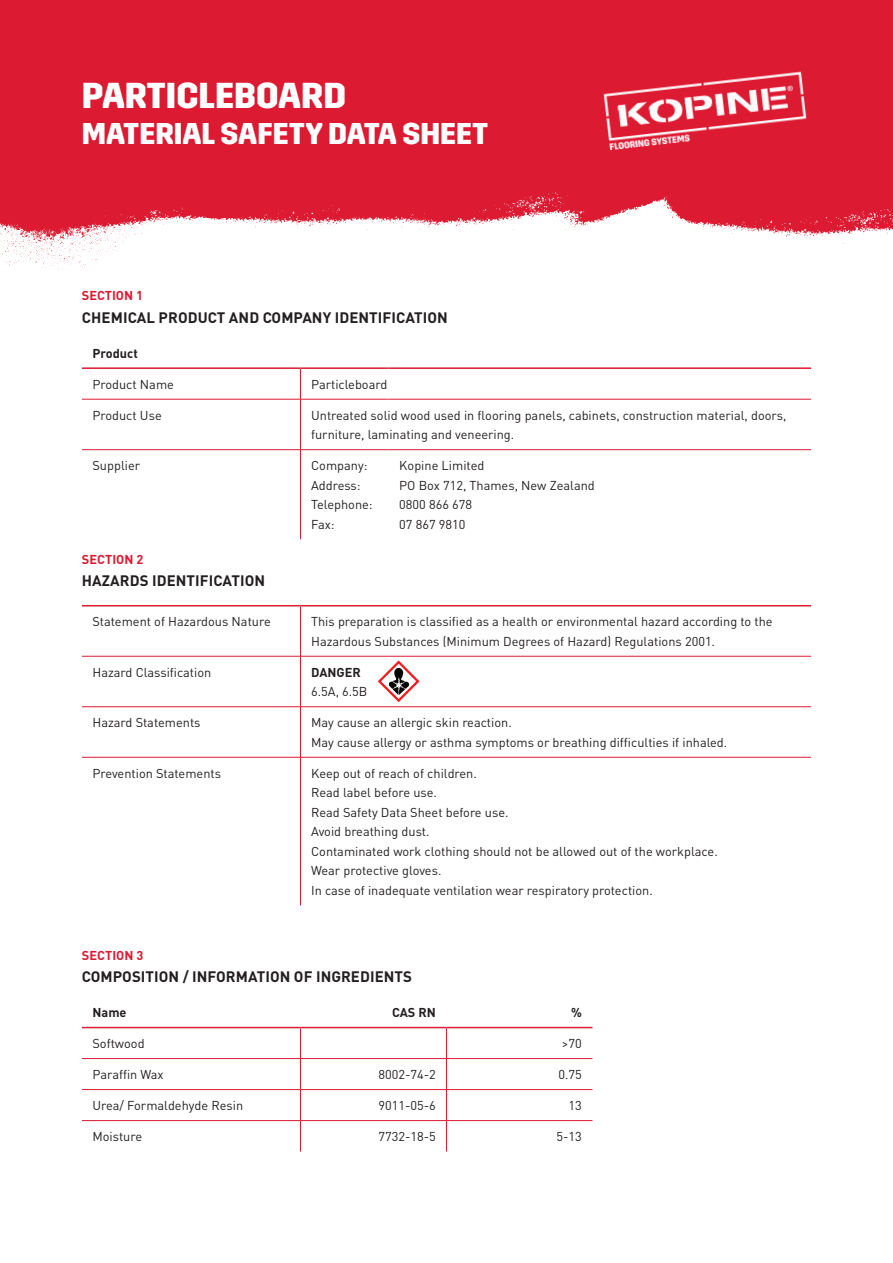
<style>
.page{position:relative;width:893px;height:1263px;background:#fff}
.page>*{position:absolute;margin:0;border:0;box-sizing:border-box;transform-origin:0 0}
.t1{font:700 36px "Trim";color:#fff}
.t2{font:700 30px "Trim";color:#fff}
.t3{font:700 15px "DIN Pro";letter-spacing:.005em;color:#231f20}
.t4{font:12.75px/19.5px "DIN Pro";color:#231f20}
.t5{font:700 12.75px "DIN Pro";letter-spacing:.005em;color:#dc1a32}
.t6{font:700 12.75px "DIN Pro";color:#231f20}
</style>
<div class="page">
<img style="left:0;top:0;width:893px;height:270px">
<hr style="left:82px;top:367px;width:218px;height:2px;background:#dc1a32">
<hr style="left:300px;top:367px;width:89px;height:2px;background:#dc1a32">
<hr style="left:389px;top:367px;width:422px;height:2px;background:#dc1a32">
<hr style="left:300px;top:369px;width:1px;height:30px;background:#dc1a32">
<hr style="left:300px;top:399px;width:1px;height:50px;background:#dc1a32">
<hr style="left:300px;top:450px;width:1px;height:89px;background:#dc1a32">
<hr style="left:82px;top:399px;width:218px;height:1px;background:#dc1a32">
<hr style="left:300px;top:399px;width:89px;height:1px;background:#dc1a32">
<hr style="left:389px;top:399px;width:422px;height:1px;background:#dc1a32">
<hr style="left:82px;top:449px;width:218px;height:1px;background:#dc1a32">
<hr style="left:300px;top:449px;width:89px;height:1px;background:#dc1a32">
<hr style="left:389px;top:449px;width:422px;height:1px;background:#dc1a32">
<hr style="left:82px;top:757px;width:218px;height:1px;background:#dc1a32">
<hr style="left:300px;top:757px;width:511px;height:1px;background:#dc1a32">
<hr style="left:82px;top:605px;width:218px;height:1px;background:#dc1a32">
<hr style="left:300px;top:605px;width:511px;height:1px;background:#dc1a32">
<hr style="left:300px;top:606px;width:1px;height:50px;background:#dc1a32">
<hr style="left:300px;top:656px;width:1px;height:50px;background:#dc1a32">
<hr style="left:300px;top:707px;width:1px;height:50px;background:#dc1a32">
<hr style="left:300px;top:757px;width:1px;height:148px;background:#dc1a32">
<hr style="left:82px;top:656px;width:218px;height:1px;background:#dc1a32">
<hr style="left:300px;top:656px;width:511px;height:1px;background:#dc1a32">
<hr style="left:82px;top:706px;width:218px;height:1px;background:#dc1a32">
<hr style="left:300px;top:706px;width:511px;height:1px;background:#dc1a32">
<hr style="left:300px;top:1028px;width:1px;height:30px;background:#dc1a32">
<hr style="left:446px;top:1028px;width:1px;height:30px;background:#dc1a32">
<hr style="left:82px;top:1058px;width:218px;height:1px;background:#dc1a32">
<hr style="left:300px;top:1058px;width:146px;height:1px;background:#dc1a32">
<hr style="left:300px;top:1059px;width:1px;height:30px;background:#dc1a32">
<hr style="left:446px;top:1058px;width:146px;height:1px;background:#dc1a32">
<hr style="left:446px;top:1059px;width:1px;height:30px;background:#dc1a32">
<hr style="left:82px;top:1089px;width:218px;height:1px;background:#dc1a32">
<hr style="left:300px;top:1089px;width:146px;height:1px;background:#dc1a32">
<hr style="left:300px;top:1090px;width:1px;height:30px;background:#dc1a32">
<hr style="left:446px;top:1089px;width:146px;height:1px;background:#dc1a32">
<hr style="left:446px;top:1090px;width:1px;height:30px;background:#dc1a32">
<hr style="left:82px;top:1120px;width:218px;height:1px;background:#dc1a32">
<hr style="left:300px;top:1120px;width:146px;height:1px;background:#dc1a32">
<hr style="left:300px;top:1121px;width:1px;height:30px;background:#dc1a32">
<hr style="left:446px;top:1120px;width:146px;height:1px;background:#dc1a32">
<hr style="left:446px;top:1121px;width:1px;height:30px;background:#dc1a32">
<hr style="left:82px;top:1027px;width:218px;height:1px;background:#dc1a32">
<hr style="left:300px;top:1027px;width:146px;height:1px;background:#dc1a32">
<hr style="left:446px;top:1027px;width:146px;height:1px;background:#dc1a32">
<img style="left:601px;top:69px;width:210px;height:87px">
<svg style="left:378px;top:660px;width:42px;height:42px"></svg>
<h1 class="t1" style="left:82px;top:74px;width:266px">PARTICLEBOARD</h1>
<h2 class="t2" style="left:82px;top:116px;width:408px">MATERIAL SAFETY DATA SHEET</h2>
<p class="t5" style="left:82px;top:287px;width:63px">SECTION 1</p>
<p class="t3" style="left:82px;top:307px;width:367px">CHEMICAL PRODUCT AND COMPANY IDENTIFICATION</p>
<p class="t6" style="left:92px;top:344px;width:47px">Product</p>
<p class="t4" style="left:92px;top:374px;width:83px">Product Name</p>
<p class="t4" style="left:311px;top:374px;width:78px">Particleboard</p>
<p class="t4" style="left:92px;top:405px;width:71px">Product Use</p>
<p class="t4" style="left:311px;top:405px;width:477px">Untreated solid wood used in flooring panels, cabinets, construction material, doors, furniture, laminating and veneering.</p>
<p class="t4" style="left:92px;top:455px;width:49px">Supplier</p>
<p class="t4" style="left:311px;top:455px;width:63px">Company:<br>Address:<br>Telephone:<br>Fax:</p>
<p class="t4" style="left:399px;top:455px;width:197px">Kopine Limited<br>PO Box 712, Thames, New Zealand<br>0800 866 678<br>07 867 9810</p>
<p class="t5" style="left:82px;top:551px;width:63px">SECTION 2</p>
<p class="t3" style="left:82px;top:571px;width:185px">HAZARDS IDENTIFICATION</p>
<p class="t4" style="left:92px;top:611px;width:180px">Statement of Hazardous Nature</p>
<p class="t4" style="left:311px;top:611px;width:463px">This preparation is classified as a health or environmental hazard according to the<br>Hazardous Substances (Minimum Degrees of Hazard) Regulations 2001.</p>
<p class="t4" style="left:92px;top:662px;width:120px">Hazard Classification</p>
<p class="t6" style="left:311px;top:663px;width:51px">DANGER</p>
<p class="t4" style="left:311px;top:681px;width:58px">6.5A, 6.5B</p>
<p class="t4" style="left:92px;top:712px;width:110px">Hazard Statements</p>
<p class="t4" style="left:311px;top:712px;width:418px">May cause an allergic skin reaction.<br>May cause allergy or asthma symptoms or breathing difficulties if inhaled.</p>
<p class="t4" style="left:92px;top:763px;width:130px">Prevention Statements</p>
<p class="t4" style="left:311px;top:763px;width:408px">Keep out of reach of children.<br>Read label before use.<br>Read Safety Data Sheet before use.<br>Avoid breathing dust.<br>Contaminated work clothing should not be allowed out of the workplace.<br>Wear protective gloves.<br>In case of inadequate ventilation wear respiratory protection.</p>
<p class="t5" style="left:82px;top:946px;width:63px">SECTION 3</p>
<p class="t3" style="left:82px;top:966px;width:332px">COMPOSITION / INFORMATION OF INGREDIENTS</p>
<p class="t6" style="left:92px;top:1004px;width:36px">Name</p>
<p class="t6" style="left:392px;top:1004px;width:45px">CAS RN</p>
<p class="t6" style="left:571px;top:1004px;width:12px">%</p>
<p class="t4" style="left:92px;top:1033px;width:54px">Softwood</p>
<p class="t4" style="left:562px;top:1033px;width:21px">&gt;70</p>
<p class="t4" style="left:92px;top:1064px;width:73px">Paraffin Wax</p>
<p class="t4" style="left:378px;top:1064px;width:59px">8002-74-2</p>
<p class="t4" style="left:558px;top:1064px;width:25px">0.75</p>
<p class="t4" style="left:92px;top:1095px;width:152px">Urea/ Formaldehyde Resin</p>
<p class="t4" style="left:378px;top:1095px;width:59px">9011-05-6</p>
<p class="t4" style="left:569px;top:1095px;width:15px">13</p>
<p class="t4" style="left:92px;top:1126px;width:51px">Moisture</p>
<p class="t4" style="left:378px;top:1126px;width:59px">7732-18-5</p>
<p class="t4" style="left:556px;top:1126px;width:27px">5-13</p>
</div>
